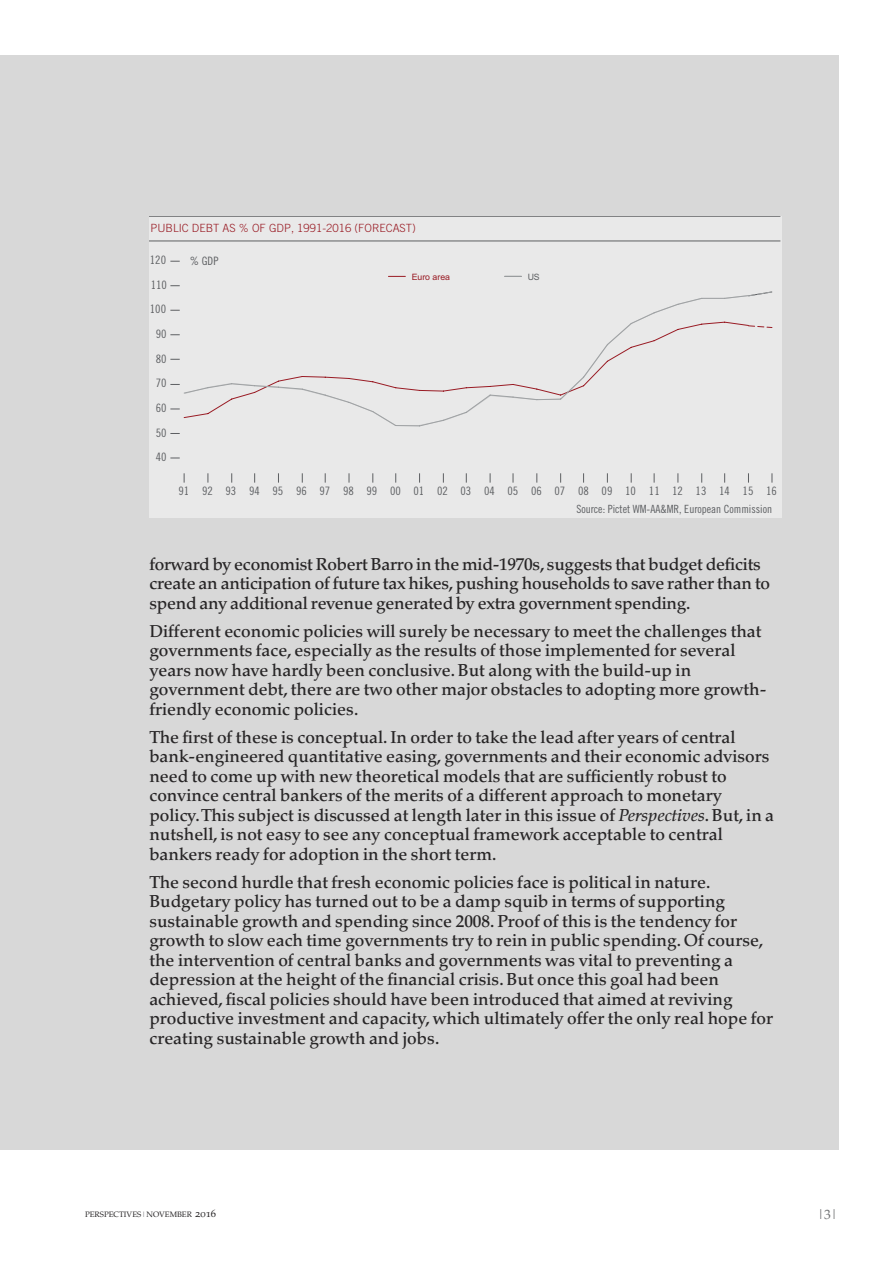
<style>
.page{position:relative;width:893px;height:1263px;background:#fff}
.page>*{position:absolute;margin:0;border:0;box-sizing:border-box;transform-origin:0 0}
.t1{font:500 17.25px/19.5px "Palatino LT Std";color:#272526}
.t2{font:13.5px "Palatino Linotype";color:#707173}
.t3{font:11.55px "Trade Gothic LT Std Cn 18";color:#5d5f62;scale:1.05 1}
.t4{font:11.55px "Trade Gothic LT Std Cn 18";color:#5d5f62}
.t5{font:11.25px "Trade Gothic LT Std Cn 18";color:#5d5f62}
.t6{font:300 11.25px "Trade Gothic LT Std";color:#991b24}
.t7{font:8.7px "Arial";color:#991b24}
.t8{font:8.7px "Arial";color:#5d5f62}
.t9{font:7.8px "Palatino SC";color:#272526}
.s1{font-style:italic}
.s2{font-size:7.5px;color:#707173}
.s3{font-size:10.5px}
</style>
<div class="page">
<div style="left:0;top:56px;width:838px;height:1094px;background:#d8d8d8"></div>
<div style="left:149px;top:216px;width:633px;height:301px;background:#e9e9e9"></div>
<hr style="left:149px;top:241px;width:631px;height:1px;background:#5d5f62">
<hr style="left:149px;top:216px;width:631px;height:1px;background:#5d5f62">
<svg style="left:749px;top:325px;width:23px;height:3px"></svg>
<svg style="left:749px;top:291px;width:23px;height:5px"></svg>
<svg style="left:184px;top:295px;width:565px;height:131px"></svg>
<svg style="left:388px;top:276px;width:17px;height:1px"></svg>
<svg style="left:505px;top:276px;width:16px;height:1px"></svg>
<p class="t6" style="left:150px;top:223px;width:267px">PUBLIC DEBT AS % OF GDP, 1991-2016 (FORECAST)</p>
<p class="t3" style="left:150px;top:256px;width:17px">120</p>
<p class="t3" style="left:151px;top:280px;width:17px">110</p>
<p class="t3" style="left:150px;top:305px;width:17px">100</p>
<p class="t3" style="left:156px;top:330px;width:12px">90</p>
<p class="t3" style="left:156px;top:354px;width:12px">80</p>
<p class="t3" style="left:156px;top:379px;width:12px">70</p>
<p class="t3" style="left:156px;top:404px;width:12px">60</p>
<p class="t3" style="left:156px;top:428px;width:12px">50</p>
<p class="t3" style="left:156px;top:453px;width:12px">40</p>
<p class="t4" style="left:190px;top:257px;width:30px">% GDP</p>
<p class="t7" style="left:412px;top:272px;width:40px">Euro area</p>
<p class="t8" style="left:528px;top:272px;width:13px">US</p>
<p class="t3" style="left:178px;top:487px;width:571px">91 92 93 94 95 96 97 98 99 00 01 02 03 04 05 06 07 08 09 10 11 12 13 14 15 16</p>
<p class="t5" style="left:576px;top:505px;width:197px">Source: Pictet WM-AA&amp;MR, European Commission</p>
<p class="t1" style="left:149px;top:556px;width:622px">forward by economist Robert Barro in the mid-1970s, suggests that budget deficits create an anticipation of future tax hikes,pushing households to save rather than to spend any additional revenue generated by extra government spending.</p>
<p class="t1" style="left:149px;top:623px;width:619px">Different economic policies will surely be necessary to meet the challenges that governments face, especially as the results of those implemented for several years now have hardly been conclusive. But along with the build-up in government debt, there are two other major obstacles to adopting more growth&shy;friendly economic policies.</p>
<p class="t1" style="left:149px;top:729px;width:626px">The first of these is conceptual. In order to take the lead after years of central bank-engineered quantitative easing, governments and their economic advisors need to come up with new theoretical models that are sufficiently robust to convince central bankers of the merits of a different approach to monetary policy.This subject is discussed at length later in this issue of <span class="s1">Perspectives</span>. But, in a nutshell, is not easy to see any conceptual framework acceptable to central bankers ready for adoption in the short term.</p>
<p class="t1" style="left:149px;top:874px;width:625px">The second hurdle that fresh economic policies face is political in nature.<br>Budgetary policy has turned out to be a damp squib in terms of supporting sustainable growth and spending since 2008. Proof of this is the tendency for growth to slow each time governments try to rein in public spending. Of course, the intervention of central banks and governments was vital to preventing a depression at the height of the financial crisis. But once this goal had been achieved, fiscal policies should have been introduced that aimed at reviving productive investment and capacity, which ultimately offer the only real hope for creating sustainable growth and jobs.</p>
<p class="t9" style="left:85px;top:1211px;width:133px">PERSPECTIVES<span class="s2">|</span>NOVEMBER <span class="s3">2016</span></p>
<p class="t2" style="left:817px;top:1206px;width:22px">|3|</p>
</div>
